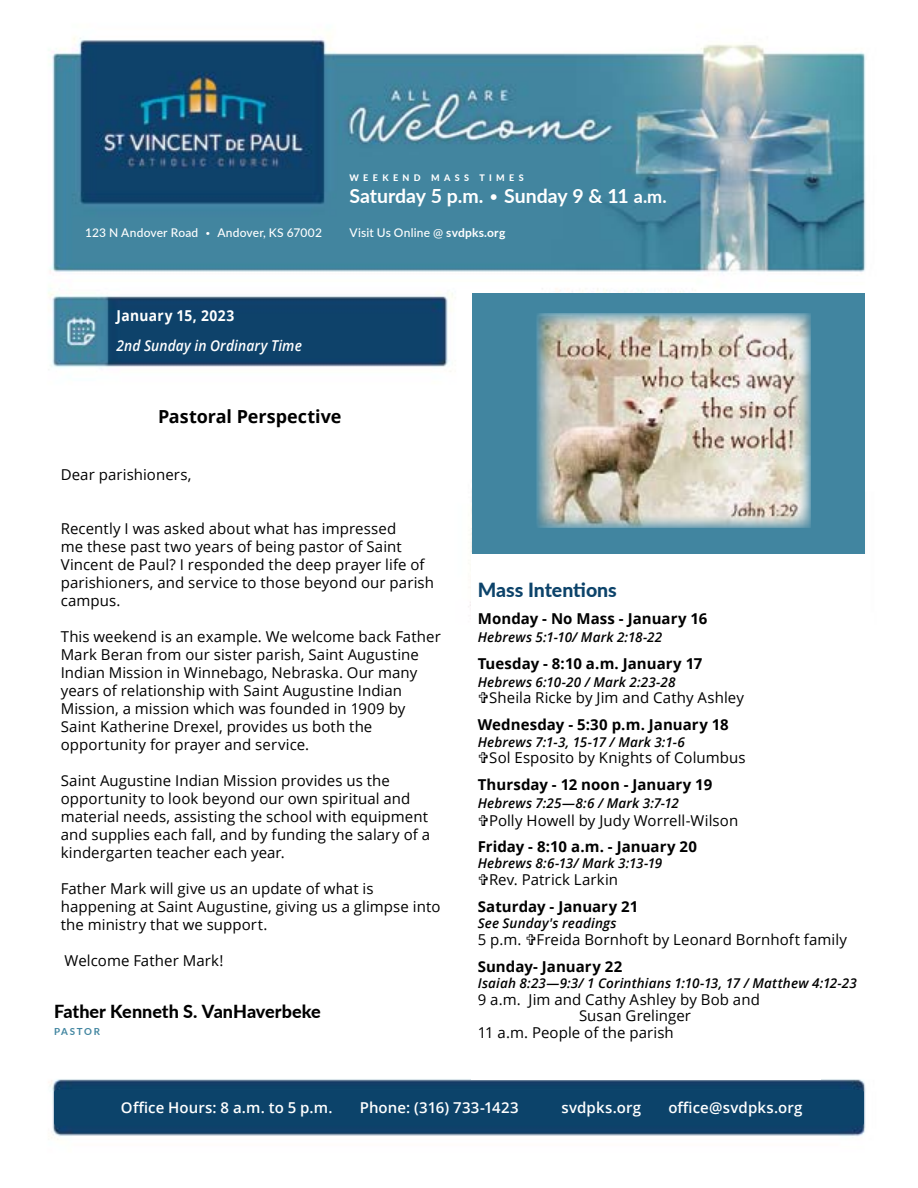
<style>
.page{position:relative;width:918px;height:1188px;background:#fff}
.page>*{position:absolute;margin:0;border:0;box-sizing:border-box;transform-origin:0 0}
.t1{font:700 19.5px "Lato";color:#fff}
.t2{font:800 19.5px "Lato";color:#0c436a}
.t3{font:800 18px "Lato";color:#000}
.t4{font:700 18px "Open Sans";color:#000}
.t5{font:15px/18px "Open Sans";letter-spacing:.005em;color:#000}
.t6{font:700 15px "Open Sans";color:#000}
.t7{font:600 15px "Open Sans";letter-spacing:.005em;color:#fff}
.t8{font:italic 600 15px "Open Sans";letter-spacing:.005em;color:#fff;scale:.92 1}
.t9{font:700 15px "Open Sans";letter-spacing:.025em;color:#fff;scale:.92 1}
.t10{font:italic 600 13.5px "Open Sans";letter-spacing:.01em;color:#000}
.t11{font:500 12px "Lato";letter-spacing:.015em;color:#fff}
.t12{font:700 9.75px "Lato";letter-spacing:.18em;color:#4185a0}
.t13{font:800 9px "Lato";letter-spacing:.485em;color:#fff}
.s1{font-weight:100}
.s2{font-weight:300}
.s3{font-size:18px}
.s4{font-weight:700}
</style>
<div class="page">
<img style="left:48px;top:37px;width:818px;height:1103px">
<div style="left:472px;top:293px;width:394px;height:262px;background:#4185a0"></div>
<div style="left:54px;top:1090px;width:810px;height:36px;background:#0c436a;border-radius:3px"></div>
<div style="left:471px;top:555px;width:350px;height:525px;background:#fff"></div>
<div style="left:805px;top:554px;width:64px;height:80px;background:#fff"></div>
<img style="left:537px;top:314px;width:274px;height:213px">
<p class="t13" style="left:350px;top:171px;width:176px">WEEKEND MASS TIMES</p>
<p class="t11" style="left:85px;top:224px;width:238px">123 N Andover Road <span class="s1">•</span> Andover, KS 67002</p>
<h1 class="t1" style="left:350px;top:181px;width:319px">Saturday 5 p.m. <span class="s2">•</span> Sunday 9 &amp; 11 <span class="s3">a.m.</span></h1>
<p class="t11" style="left:350px;top:224px;width:157px">Visit Us Online @ <span class="s4">svdpks.org</span></p>
<p class="t9" style="left:117px;top:305px;width:129px">January 15, 2023</p>
<p class="t8" style="left:117px;top:335px;width:203px">2nd Sunday in Ordinary Time</p>
<p class="t4" style="left:158px;top:403px;width:185px">Pastoral Perspective</p>
<p class="t5" style="left:61px;top:465px;width:132px">Dear parishioners,</p>
<p class="t5" style="left:61px;top:519px;width:375px">Recently I was asked about what has impressed<br>me these past two years of being pastor of Saint Vincent de Paul? I responded the deep prayer life of parishioners, and service to those beyond our parish campus.</p>
<p class="t5" style="left:61px;top:627px;width:382px">This weekend is an example. We welcome back Father Mark Beran from our sister parish, Saint Augustine Indian Mission in Winnebago, Nebraska. Our many years of relationship with Saint Augustine Indian Mission, a mission which was founded in 1909 by Saint Katherine Drexel, provides us both the opportunity for prayer and service.</p>
<p class="t5" style="left:61px;top:771px;width:371px">Saint Augustine Indian Mission provides us the opportunity to look beyond our own spiritual and material needs, assisting the school with equipment and supplies each fall, and by funding the salary of a kindergarten teacher each year.</p>
<p class="t5" style="left:61px;top:879px;width:381px">Father Mark will give us an update of what is happening at Saint Augustine, giving us a glimpse into the ministry that we support.</p>
<p class="t5" style="left:65px;top:951px;width:160px">Welcome Father Mark!</p>
<p class="t3" style="left:54px;top:998px;width:268px">Father Kenneth S. VanHaverbeke</p>
<p class="t12" style="left:54px;top:1025px;width:48px">PASTOR</p>
<h1 class="t2" style="left:478px;top:575px;width:141px">Mass Intentions</h1>
<p class="t6" style="left:478px;top:608px;width:231px">Monday - No Mass - January 16</p>
<p class="t10" style="left:478px;top:627px;width:186px">Hebrews 5:1-10/ Mark 2:18-22</p>
<p class="t6" style="left:478px;top:653px;width:226px">Tuesday - 8:10 a.m. January 17</p>
<p class="t10" style="left:478px;top:672px;width:199px">Hebrews 6:10-20 / Mark 2:23-28</p>
<p class="t5" style="left:489px;top:688px;width:256px">Sheila Ricke by Jim and Cathy Ashley</p>
<p class="t6" style="left:478px;top:714px;width:252px">Wednesday - 5:30 p.m. January 18</p>
<p class="t10" style="left:478px;top:732px;width:209px">Hebrews 7:1-3, 15-17 / Mark 3:1-6</p>
<p class="t5" style="left:489px;top:748px;width:258px">Sol Esposito by Knights of Columbus</p>
<p class="t6" style="left:478px;top:774px;width:236px">Thursday - 12 noon - January 19</p>
<p class="t10" style="left:478px;top:794px;width:203px">Hebrews 7:25—8:6 / Mark 3:7-12</p>
<p class="t5" style="left:489px;top:811px;width:251px">Polly Howell by Judy Worrell-Wilson</p>
<p class="t6" style="left:478px;top:836px;width:221px">Friday - 8:10 a.m. - January 20</p>
<p class="t10" style="left:478px;top:854px;width:186px">Hebrews 8:6-13/ Mark 3:13-19</p>
<p class="t5" style="left:489px;top:870px;width:131px">Rev. Patrick Larkin</p>
<p class="t6" style="left:478px;top:896px;width:162px">Saturday - January 21</p>
<p class="t10" style="left:478px;top:914px;width:140px">See Sunday's readings</p>
<p class="t5" style="left:478px;top:930px;width:371px">5 p.m. Freida Bornhoft by Leonard Bornhoft family</p>
<p class="t6" style="left:478px;top:956px;width:146px">Sunday- January 22</p>
<p class="t10" style="left:478px;top:974px;width:381px">Isaiah 8:23—9:3/ 1 Corinthians 1:10-13, 17 / Matthew 4:12-23</p>
<p class="t5" style="left:478px;top:990px;width:284px">9 a.m. Jim and Cathy Ashley by Bob and</p>
<p class="t5" style="left:579px;top:1006px;width:114px">Susan Grelinger</p>
<p class="t5" style="left:478px;top:1023px;width:198px">11 a.m. People of the parish</p>
<p class="t7" style="left:121px;top:1098px;width:213px">Office Hours: 8 a.m. to 5 p.m.</p>
<p class="t7" style="left:360px;top:1098px;width:160px">Phone: (316) 733-1423</p>
<p class="t7" style="left:561px;top:1098px;width:81px">svdpks.org</p>
<p class="t7" style="left:668px;top:1098px;width:136px">office@svdpks.org</p>
</div>
